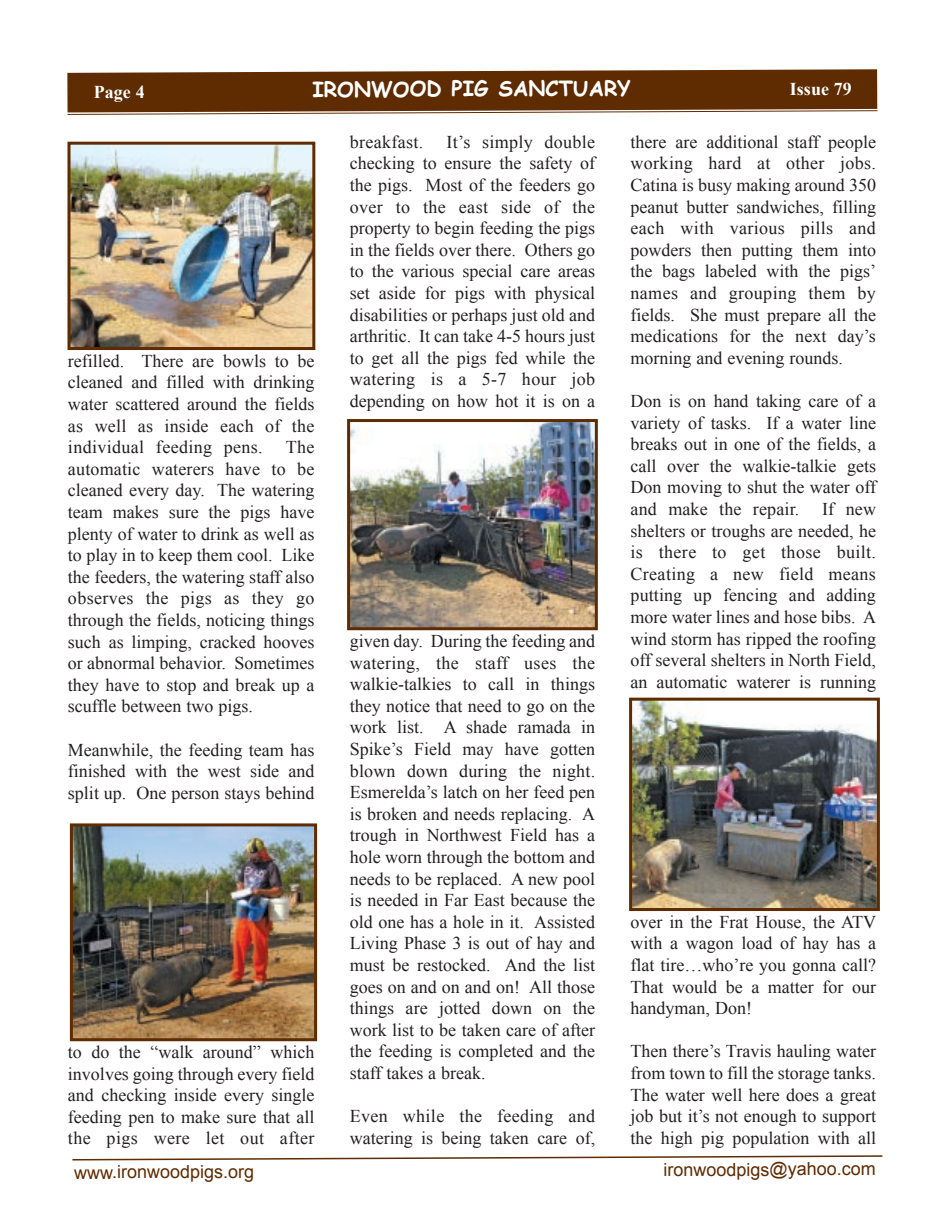
<style>
.page{position:relative;width:945px;height:1215px;background:#fff}
.page>*{position:absolute;margin:0;border:0;box-sizing:border-box;transform-origin:0 0}
.t1{font:700 21px "Comic Sans MS";letter-spacing:-.005em;color:#fff}
.t2{font:18px/21.6px "Times New Roman";color:#231f20;text-align:justify}
.t3{font:18px "Arial";letter-spacing:-.005em;color:#5f2b00}
.t4{font:700 18px "Times New Roman";letter-spacing:-.005em;color:#fff}
.t5{font:18px "Times New Roman";letter-spacing:.02em;color:#231f20}
</style>
<div class="page">
<svg style="left:67px;top:69px;width:811px;height:46px;background:#71431e"></svg>
<svg style="left:72px;top:1155px;width:811px;height:6px"></svg>
<img style="left:72px;top:146px;width:239px;height:200px">
<div style="left:68px;top:142px;width:247px;height:208px;border:3px solid #5f2b00"></div>
<img style="left:74px;top:827px;width:239px;height:210px">
<div style="left:70px;top:823px;width:247px;height:218px;border:3px solid #5f2b00"></div>
<img style="left:351px;top:423px;width:243px;height:203px">
<div style="left:347px;top:419px;width:251px;height:211px;border:3px solid #5f2b00"></div>
<img style="left:633px;top:702px;width:243px;height:205px">
<div style="left:629px;top:698px;width:251px;height:213px;border:3px solid #5f2b00"></div>
<p class="t4" style="left:94px;top:79px;width:53px">Page 4</p>
<p class="t1" style="left:312px;top:73px;width:320px">IRONWOOD PIG SANCTUARY</p>
<p class="t4" style="left:790px;top:76px;width:64px">Issue 79</p>
<p class="t2" style="left:68px;top:350px;width:248px">refilled. There are bowls to be cleaned and filled with drinking water scattered around the fields as well as inside each of the individual feeding pens.</p>
<p class="t2" style="left:68px;top:436px;width:248px;text-indent:218px">The automatic waterers have to be cleaned every day. The watering team makes sure the pigs have plenty of water to drink as well as to play in to keep them cool. Like the feeders, the watering staff also observes the pigs as they go through the fields, noticing things such as limping, cracked hooves or abnormal behavior. Sometimes they have to stop and break up a scuffle between two pigs.</p>
<p class="t2" style="left:68px;top:739px;width:248px">Meanwhile, the feeding team has finished with the west side and split up. One person stays behind</p>
<p class="t2" style="left:68px;top:1041px;width:248px">to do the “walk around” which involves going through every field and checking inside every single feeding pen to make sure that all the pigs were let out after</p>
<p class="t2" style="left:350px;top:131px;width:247px;text-indent:97px">It’s simply double checking to ensure the safety of the pigs. Most of the feeders go over to the east side of the property to begin feeding the pigs in the fields over there. Others go to the various special care areas set aside for pigs with physical disabilities or perhaps just old and arthritic. It can take 4-5 hours just to get all the pigs fed while the watering is a 5-7 hour job depending on how hot it is on a</p>
<p class="t5" style="left:350px;top:130px;width:75px">breakfast.</p>
<p class="t2" style="left:350px;top:630px;width:247px">given day. During the feeding and watering, the staff uses the walkie-talkies to call in things they notice that need to go on the work list. A shade ramada in Spike’s Field may have gotten blown down during the night.<br>Esmerelda’s latch on her feed pen is broken and needs replacing. A trough in Northwest Field has a hole worn through the bottom and needs to be replaced. A new pool is needed in Far East because the old one has a hole in it. Assisted Living Phase 3 is out of hay and must be restocked. And the list goes on and on and on! All those things are jotted down on the work list to be taken care of after the feeding is completed and the staff takes a break.</p>
<p class="t2" style="left:350px;top:1105px;width:247px">Even while the feeding and watering is being taken care of,</p>
<p class="t2" style="left:631px;top:131px;width:247px">there are additional staff people working hard at other jobs.<br>Catina is busy making around 350 peanut butter sandwiches, filling each with various pills and powders then putting them into the bags labeled with the pigs’ names and grouping them by fields. She must prepare all the medications for the next day’s morning and evening rounds.</p>
<p class="t2" style="left:631px;top:390px;width:247px">Don is on hand taking care of a variety of tasks. If a water line breaks out in one of the fields, a call over the walkie-talkie gets Don moving to shut the water off and make the repair.</p>
<p class="t2" style="left:631px;top:498px;width:247px;text-indent:192px">If new shelters or troughs are needed, he is there to get those built.<br>Creating a new field means putting up fencing and adding more water lines and hose bibs. A wind storm has ripped the roofing off several shelters in North Field, an automatic waterer is running</p>
<p class="t2" style="left:631px;top:911px;width:247px">over in the Frat House, the ATV with a wagon load of hay has a flat tire…who’re you gonna call?<br>That would be a matter for our handyman, Don!</p>
<p class="t2" style="left:631px;top:1040px;width:247px">Then there’s Travis hauling water from town to fill the storage tanks.<br>The water well here does a great job but it’s not enough to support the high pig population with all</p>
<p class="t3" style="left:74px;top:1160px;width:182px">www.ironwoodpigs.org</p>
<p class="t3" style="left:664px;top:1157px;width:214px">ironwoodpigs@yahoo.com</p>
</div>
